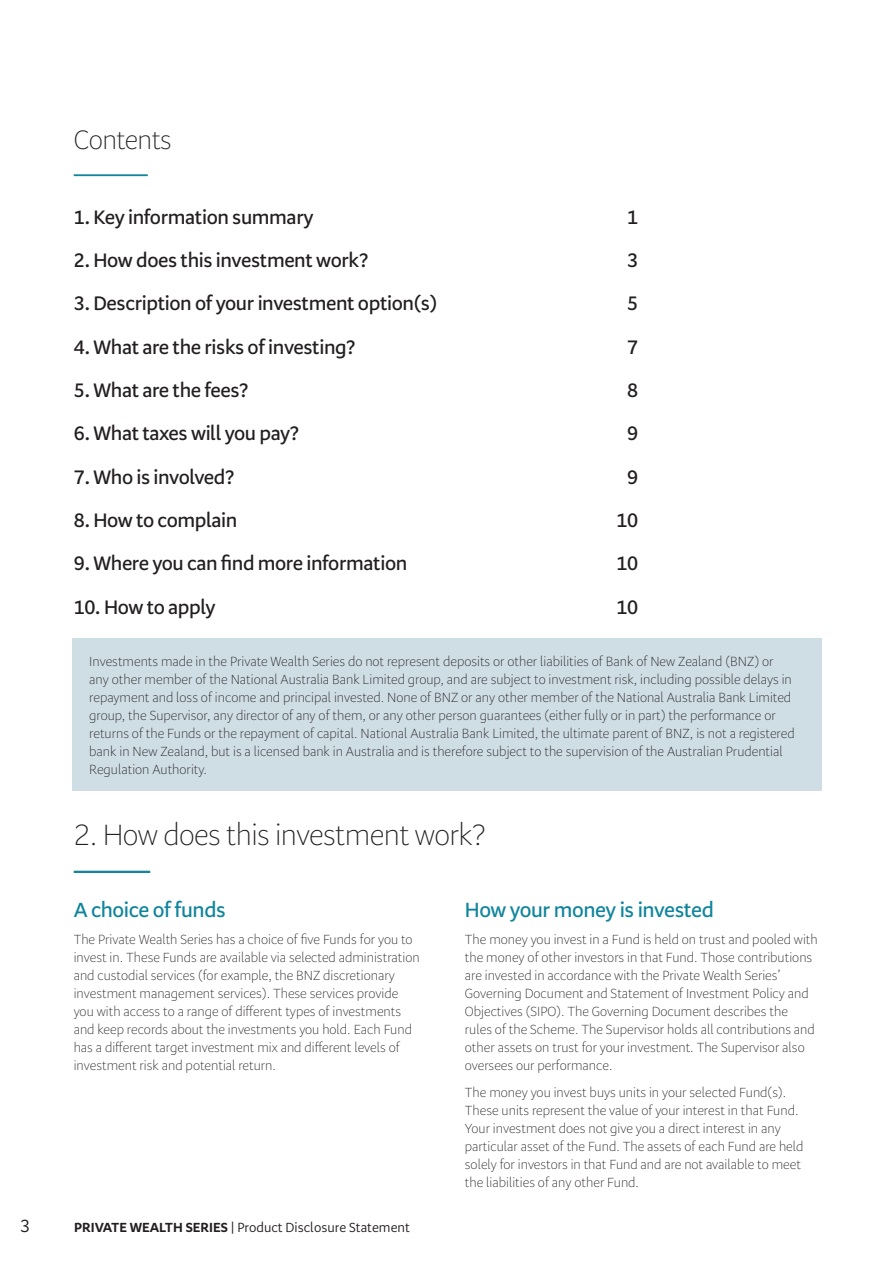
<style>
.page{position:relative;width:893px;height:1263px;background:#fff}
.page>*{position:absolute;margin:0;border:0;box-sizing:border-box;transform-origin:0 0}
.Heading{font:300 30px "Serrano Pro";letter-spacing:-.02em;color:#231f20}
.Heading-2{font:300 27.15px "Serrano Pro";letter-spacing:-.02em;color:#231f20}
.Subhead{font:600 21px "Serrano Pro";letter-spacing:-.02em;color:#10859c}
.Subhead-2{font:600 19.95px "Serrano Pro";letter-spacing:-.02em;color:#231f20}
.t1{font:18px "Serrano Pro";color:#231f20}
.Body_copy{font:300 13.5px/18px "Serrano Pro";color:#231f20}
.t2{font:13.5px "Serrano Pro";color:#231f20}
.s1{font-weight:700}
</style>
<div class="page">
<hr style="left:74px;top:871px;width:76px;height:2px;background:#10859c">
<hr style="left:74px;top:174px;width:74px;height:2px;background:#10859c">
<div style="left:72px;top:638px;width:750px;height:153px;background:#cfdde5"></div>
<p class="Heading-2" style="left:74px;top:125px;width:100px">Contents</p>
<p class="Subhead-2" style="left:74px;top:205px;width:241px">1. Key information summary</p>
<p class="Subhead-2" style="left:627px;top:205px;width:13px">1</p>
<p class="Subhead-2" style="left:74px;top:249px;width:296px">2. How does this investment work?</p>
<p class="Subhead-2" style="left:627px;top:249px;width:13px">3</p>
<p class="Subhead-2" style="left:74px;top:292px;width:365px">3. Description of your investment option(s)</p>
<p class="Subhead-2" style="left:627px;top:292px;width:13px">5</p>
<p class="Subhead-2" style="left:74px;top:335px;width:283px">4. What are the risks of investing?</p>
<p class="Subhead-2" style="left:627px;top:335px;width:13px">7</p>
<p class="Subhead-2" style="left:74px;top:379px;width:176px">5. What are the fees?</p>
<p class="Subhead-2" style="left:627px;top:379px;width:13px">8</p>
<p class="Subhead-2" style="left:74px;top:422px;width:227px">6. What taxes will you pay?</p>
<p class="Subhead-2" style="left:627px;top:422px;width:13px">9</p>
<p class="Subhead-2" style="left:74px;top:465px;width:162px">7. Who is involved?</p>
<p class="Subhead-2" style="left:627px;top:465px;width:13px">9</p>
<p class="Subhead-2" style="left:74px;top:509px;width:165px">8. How to complain</p>
<p class="Subhead-2" style="left:616px;top:509px;width:23px">10</p>
<p class="Subhead-2" style="left:74px;top:552px;width:335px">9. Where you can find more information</p>
<p class="Subhead-2" style="left:616px;top:552px;width:23px">10</p>
<p class="Subhead-2" style="left:74px;top:596px;width:143px">10. How to apply</p>
<p class="Subhead-2" style="left:616px;top:596px;width:23px">10</p>
<p class="Body_copy" style="left:89px;top:652px;width:707px">Investments made in the Private Wealth Series do not represent deposits or other liabilities of Bank of New Zealand (BNZ) or any other member of the National Australia Bank Limited group, and are subject to investment risk, including possible delays in repayment and loss of income and principal invested. None of BNZ or any other member of the National Australia Bank Limited group, the Supervisor, any director of any of them, or any other person guarantees (either fully or in part) the performance or returns of the Funds or the repayment of capital. National Australia Bank Limited, the ultimate parent of BNZ, is not a registered bank in New Zealand, but is a licensed bank in Australia and is therefore subject to the supervision of the Australian Prudential Regulation Authority.</p>
<p class="Heading" style="left:74px;top:819px;width:414px">2. How does this investment work?</p>
<p class="Subhead" style="left:74px;top:898px;width:154px">A choice of funds</p>
<p class="Body_copy" style="left:74px;top:931px;width:347px">The Private Wealth Series has a choice of five Funds for you to invest in. These Funds are available via selected administration and custodial services (for example, the BNZ discretionary investment management services). These services provide you with access to a range of different types of investments and keep records about the investments you hold. Each Fund has a different target investment mix and different levels of investment risk and potential return.</p>
<h3 class="t1" style="left:20px;top:1216px;width:11px">3</h3>
<p class="t2" style="left:74px;top:1220px;width:337px"><span class="s1">PRIVATE WEALTH SERIES</span> | Product Disclosure Statement</p>
<p class="Subhead" style="left:465px;top:898px;width:251px">How your money is invested</p>
<p class="Body_copy" style="left:465px;top:931px;width:354px">The money you invest in a Fund is held on trust and pooled with the money of other investors in that Fund. Those contributions are invested in accordance with the Private Wealth Series’ Governing Document and Statement of Investment Policy and Objectives (SIPO). The Governing Document describes the rules of the Scheme. The Supervisor holds all contributions and other assets on trust for your investment. The Supervisor also oversees our performance.</p>
<p class="Body_copy" style="left:465px;top:1083px;width:340px">The money you invest buys units in your selected Fund(s).<br>These units represent the value of your interest in that Fund.<br>Your investment does not give you a direct interest in any particular asset of the Fund. The assets of each Fund are held solely for investors in that Fund and are not available to meet the liabilities of any other Fund.</p>
</div>
